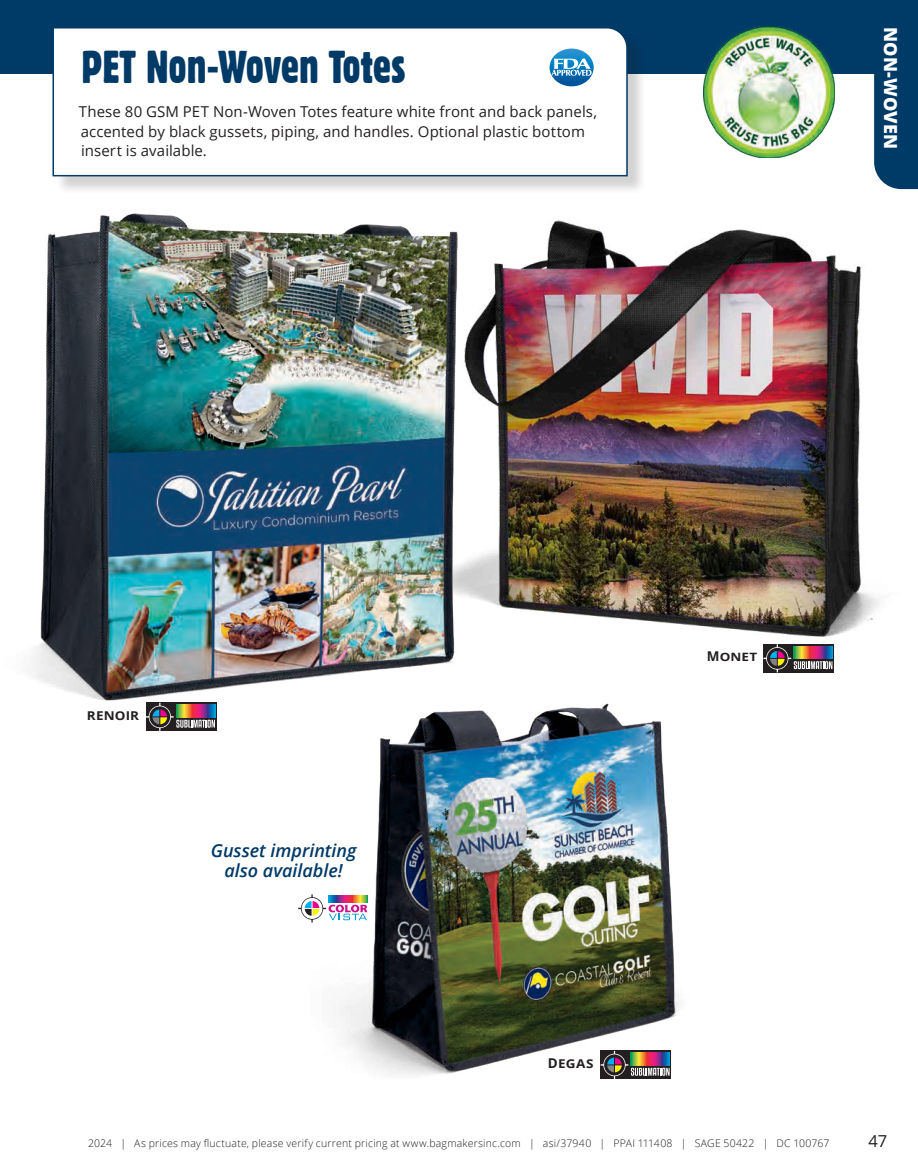
<style>
.page{position:relative;width:918px;height:1175px;background:#fff}
.page>*{position:absolute;margin:0;border:0;box-sizing:border-box;transform-origin:0 0}
.t1{font:45px "Gothic 821 Condensed BT";color:#003a67}
.t2{font:italic 600 18px/19.5px "Open Sans";color:#003a67;text-align:center}
.t3{font:800 18px "Open Sans";letter-spacing:.01em;color:#fff}
.t4{font:16.5px "Open Sans";color:#231f20}
.t5{font:15px/19.5px "Open Sans";letter-spacing:.005em;color:#231f20}
.t6{font:700 12.15px "Open Sans";letter-spacing:.015em;color:#231f20;scale:1.11 1}
.t7{font:700 11.55px "Open Sans";color:#231f20;scale:1.18 1}
.t8{font:300 10.5px "Open Sans";letter-spacing:.02em;color:#231f20}
.s1{font-size:13.5px}
</style>
<div class="page">
<div style="left:874px;top:74px;width:44px;height:115px;background:#003a67"></div>
<div style="left:0;top:0;width:918px;height:74px;background:#003a67"></div>
<div style="left:55px;top:29px;width:592px;height:166px;background:#231f20;opacity:.2"></div>
<svg style="left:52px;top:28px;width:577px;height:149px"></svg>
<img style="left:517px;top:220px;width:367px;height:417px">
<img style="left:27px;top:182px;width:490px;height:548px">
<img style="left:310px;top:688px;width:369px;height:391px">
<svg style="left:550px;top:49px;width:44px;height:37px;background:#6aabd4"></svg>
<img style="left:704px;top:26px;width:130px;height:131px">
<svg style="left:832px;top:644px;width:2px;height:28px"></svg>
<div style="left:794px;top:646px;width:39px;height:13px;background:#00a1da"></div>
<svg style="left:763px;top:644px;width:69px;height:28px;background:#685757"></svg>
<svg style="left:215px;top:703px;width:1px;height:28px"></svg>
<svg style="left:146px;top:703px;width:69px;height:28px;background:#6b5959"></svg>
<svg style="left:601px;top:1050px;width:69px;height:29px;background:#685858"></svg>
<svg style="left:367px;top:894px;width:2px;height:28px"></svg>
<svg style="left:298px;top:894px;width:69px;height:28px"></svg>
<svg style="left:328px;top:895px;width:39px;height:7px"></svg>
<h1 class="t1" style="left:81px;top:39px;width:326px">PET Non-Woven Totes</h1>
<p class="t5" style="left:79px;top:102px;width:520px">These 80 GSM PET Non-Woven Totes feature white front and back panels, accented by black gussets, piping, and handles. Optional plastic bottom insert is available.</p>
<p class="t3" style="left:904px;top:27px;width:123px;rotate:90deg">NON-WOVEN</p>
<p class="t6" style="left:87px;top:707px;width:49px">RENOIR</p>
<p class="t2" style="left:211px;top:840px;width:147px">Gusset imprinting also available!</p>
<p class="t7" style="left:707px;top:649px;width:44px"><span class="s1">M</span>ONET</p>
<p class="t6" style="left:548px;top:1055px;width:43px"><span class="s1">D</span>EGAS</p>
<p class="t8" style="left:88px;top:1136px;width:743px">2024 | As prices may fluctuate, please verify current pricing at www.bagmakersinc.com | asi/37940 | PPAI 111408 | SAGE 50422 | DC 100767</p>
<p class="t4" style="left:869px;top:1129px;width:20px">47</p>
</div>
